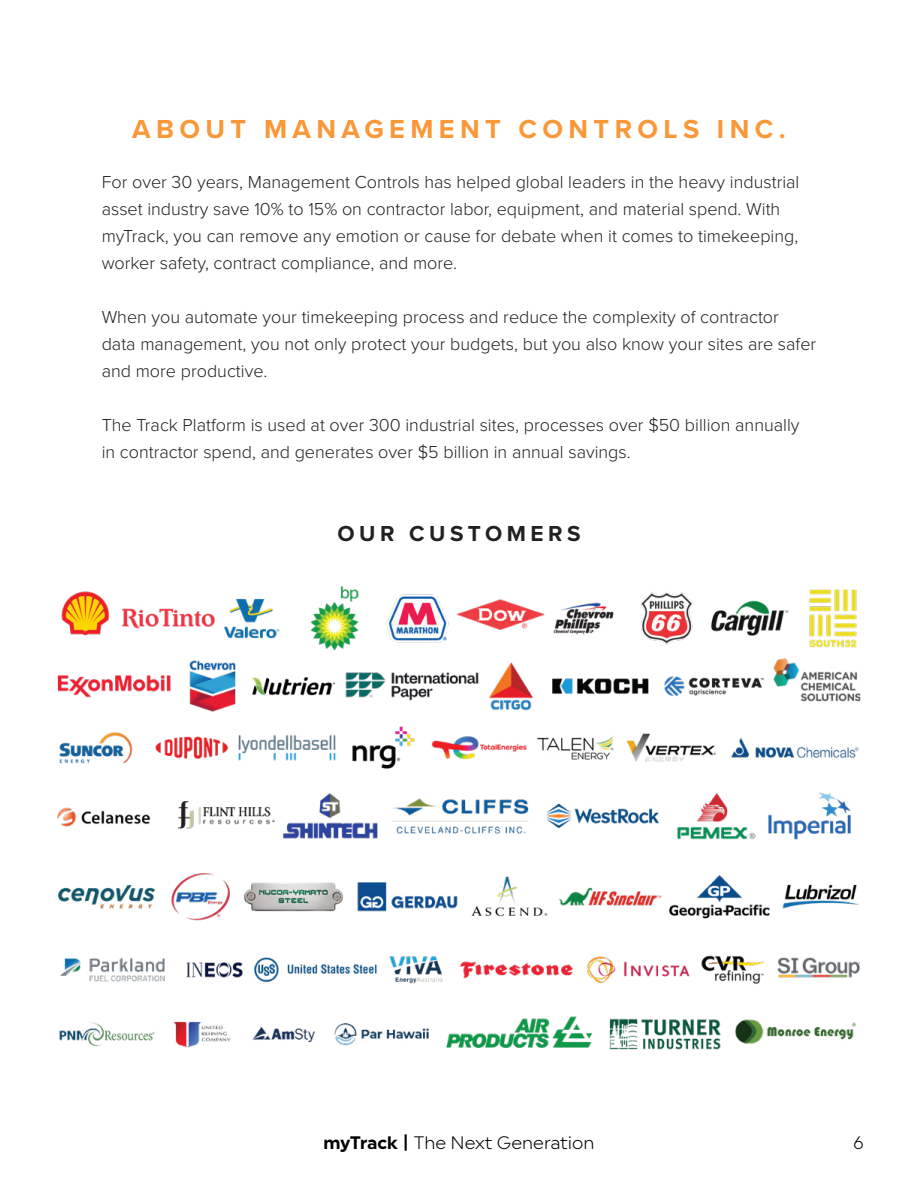
<style>
.page{position:relative;width:918px;height:1188px;background:#fff}
.page>*{position:absolute;margin:0;border:0;box-sizing:border-box;transform-origin:0 0}
.t1{font:700 27px "Proxima Nova";letter-spacing:.2em;color:#f89838}
.t2{font:700 22.5px "Proxima Nova";letter-spacing:.2em;color:#212121}
.t3{font:300 18px/27px "Proxima Nova";color:#212121}
.t4{font:18px "Uniform Pro Lgt";color:#000}
.s1{font-family:"Uniform Pro Bld"}
</style>
<div class="page">
<img style="left:57px;top:586px;width:804px;height:464px">
<h1 class="t1" style="left:132px;top:109px;width:655px">ABOUT MANAGEMENT CONTROLS INC.</h1>
<p class="t3" style="left:102px;top:168px;width:699px">For over 30 years, Management Controls has helped global leaders in the heavy industrial asset industry save 10% to 15% on contractor labor, equipment, and material spend. With myTrack, you can remove any emotion or cause for debate when it comes to timekeeping, worker safety, contract compliance, and more.</p>
<p class="t3" style="left:102px;top:303px;width:716px">When you automate your timekeeping process and reduce the complexity of contractor data management, you not only protect your budgets, but you also know your sites are safer and more productive.</p>
<p class="t3" style="left:102px;top:411px;width:699px">The Track Platform is used at over 300 industrial sites, processes over $50 billion annually in contractor spend, and generates over $5 billion in annual savings.</p>
<p class="t2" style="left:337px;top:517px;width:245px">OUR CUSTOMERS</p>
<p class="t4" style="left:324px;top:1132px;width:272px"><span class="s1">myTrack |</span> The Next Generation</p>
<p class="t4" style="left:853px;top:1132px;width:12px">6</p>
</div>
